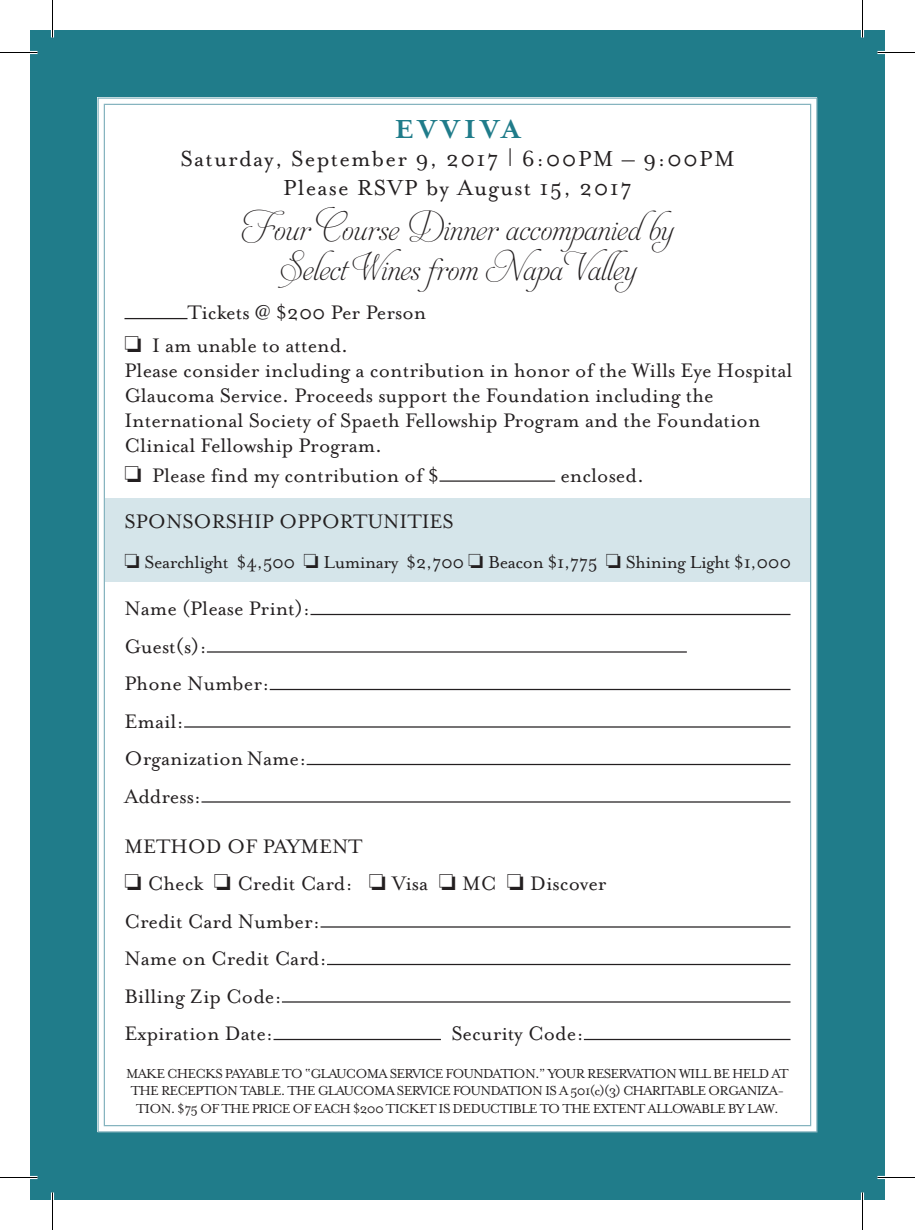
<style>
.page{position:relative;width:915px;height:1230px;background:#fff}
.page>*{position:absolute;margin:0;border:0;box-sizing:border-box;transform-origin:0 0}
.t1{font:700 30px "Mrs Eaves";letter-spacing:.15em;color:#207c8a}
.t2{font:25px "Mrs Eaves Roman";letter-spacing:.05em;color:#231f20}
.t3{font:25px "Aphrodite Slim Text";color:#231f20}
.t4{font:22.5px/25px "Mrs Eaves Roman";color:#231f20}
.t5{font:20px "Mrs Eaves Roman";letter-spacing:-.02em;color:#231f20}
.t6{font:15px/17.5px "Mrs Eaves Roman";letter-spacing:-.05em;color:#231f20;text-align:center}
</style>
<div class="page">
<div style="left:30px;top:30px;width:855px;height:1170px;background:#207c8a"></div>
<div style="left:97px;top:97px;width:721px;height:1036px;background:#fff"></div>
<hr style="left:311px;top:614px;width:479px;height:1px;background:#231f20">
<hr style="left:207px;top:651px;width:480px;height:2px;background:#231f20">
<hr style="left:270px;top:689px;width:521px;height:1px;background:#231f20">
<hr style="left:184px;top:726px;width:606px;height:2px;background:#231f20">
<hr style="left:307px;top:764px;width:484px;height:1px;background:#231f20">
<hr style="left:202px;top:801px;width:588px;height:2px;background:#231f20">
<hr style="left:321px;top:926px;width:470px;height:2px;background:#231f20">
<hr style="left:327px;top:964px;width:464px;height:1px;background:#231f20">
<hr style="left:282px;top:1001px;width:508px;height:2px;background:#231f20">
<hr style="left:274px;top:1039px;width:167px;height:1px;background:#231f20">
<hr style="left:584px;top:1039px;width:206px;height:1px;background:#231f20">
<div style="left:105px;top:498px;width:705px;height:84px;background:#d5e5ea"></div>
<hr style="left:124px;top:318px;width:64px;height:1px;background:#231f20">
<hr style="left:440px;top:480px;width:115px;height:2px;background:#231f20">
<hr style="left:0;top:51px;width:38px;height:3px;background:#fff">
<hr style="left:878px;top:51px;width:37px;height:3px;background:#fff">
<hr style="left:0;top:1176px;width:38px;height:3px;background:#fff">
<hr style="left:878px;top:1176px;width:37px;height:3px;background:#fff">
<hr style="left:51px;top:0;width:3px;height:38px;background:#fff">
<hr style="left:51px;top:1192px;width:3px;height:38px;background:#fff">
<hr style="left:861px;top:0;width:3px;height:38px;background:#fff">
<hr style="left:861px;top:1192px;width:3px;height:38px;background:#fff">
<hr style="left:0;top:52px;width:38px;height:1px;background:#000">
<hr style="left:878px;top:52px;width:37px;height:1px;background:#000">
<hr style="left:0;top:1177px;width:38px;height:1px;background:#000">
<hr style="left:878px;top:1177px;width:37px;height:1px;background:#000">
<hr style="left:52px;top:0;width:1px;height:38px;background:#000">
<hr style="left:52px;top:1192px;width:1px;height:38px;background:#000">
<hr style="left:862px;top:0;width:1px;height:38px;background:#000">
<hr style="left:862px;top:1192px;width:1px;height:38px;background:#000">
<p class="t1" style="left:395px;top:112px;width:127px">EVVIVA</p>
<p class="t2" style="left:180px;top:145px;width:556px">Saturday, September 9, 2017 | 6:00PM – 9:00PM</p>
<p class="t2" style="left:283px;top:174px;width:350px">Please RSVP by August 15, 2017</p>
<p class="t3" style="left:241px;top:217px;width:434px">Four Course Dinner accompaniedby</p>
<p class="t3" style="left:279px;top:257px;width:359px">Select Wines from Napa Valley</p>
<p class="t4" style="left:188px;top:300px;width:240px">Tickets @ $200 Per Person</p>
<p class="t4" style="left:124px;top:333px;width:225px">❏ I am unable to attend.</p>
<p class="t4" style="left:124px;top:358px;width:670px">Please consider including a contribution in honor of the Wills Eye Hospital Glaucoma Service. Proceeds support the Foundation including the International Society of Spaeth Fellowship Program and the Foundation Clinical Fellowship Program.</p>
<p class="t4" style="left:124px;top:463px;width:317px">❏ Please find my contribution of $</p>
<p class="t4" style="left:560px;top:463px;width:85px">enclosed.</p>
<p class="t4" style="left:124px;top:509px;width:331px">SPONSORSHIP OPPORTUNITIES</p>
<p class="t5" style="left:124px;top:551px;width:668px">❏ Searchlight $4,500 ❏ Luminary $2,700 ❏ Beacon $1,775 ❏ Shining Light $1,000</p>
<p class="t4" style="left:124px;top:596px;width:188px">Name (Please Print):</p>
<p class="t4" style="left:124px;top:634px;width:84px">Guest(s):</p>
<p class="t4" style="left:124px;top:671px;width:147px">Phone Number:</p>
<p class="t4" style="left:124px;top:709px;width:61px">Email:</p>
<p class="t4" style="left:124px;top:746px;width:184px">Organization Name:</p>
<p class="t4" style="left:124px;top:784px;width:79px">Address:</p>
<p class="t4" style="left:124px;top:834px;width:239px">METHOD OF PAYMENT</p>
<p class="t4" style="left:124px;top:871px;width:484px">❏ Check ❏ Credit Card: ❏ Visa ❏ MC ❏ Discover</p>
<p class="t4" style="left:124px;top:909px;width:198px">Credit Card Number:</p>
<p class="t4" style="left:124px;top:946px;width:204px">Name on Credit Card:</p>
<p class="t4" style="left:124px;top:984px;width:159px">Billing Zip Code:</p>
<p class="t4" style="left:124px;top:1021px;width:151px">Expiration Date:</p>
<p class="t4" style="left:451px;top:1021px;width:134px">Security Code:</p>
<p class="t6" style="left:126px;top:1065px;width:664px">MAKE CHECKS PAYABLE TO “GLAUCOMA SERVICE FOUNDATION.” YOUR RESERVATION WILL BE HELD AT<br>THE RECEPTION TABLE. THE GLAUCOMA SERVICE FOUNDATION IS A 501(c)(3) CHARITABLE ORGANIZA-<br>TION. $75 OF THE PRICE OF EACH $200 TICKET IS DEDUCTIBLE TO THE EXTENT ALLOWABLE BY LAW.</p>
</div>
